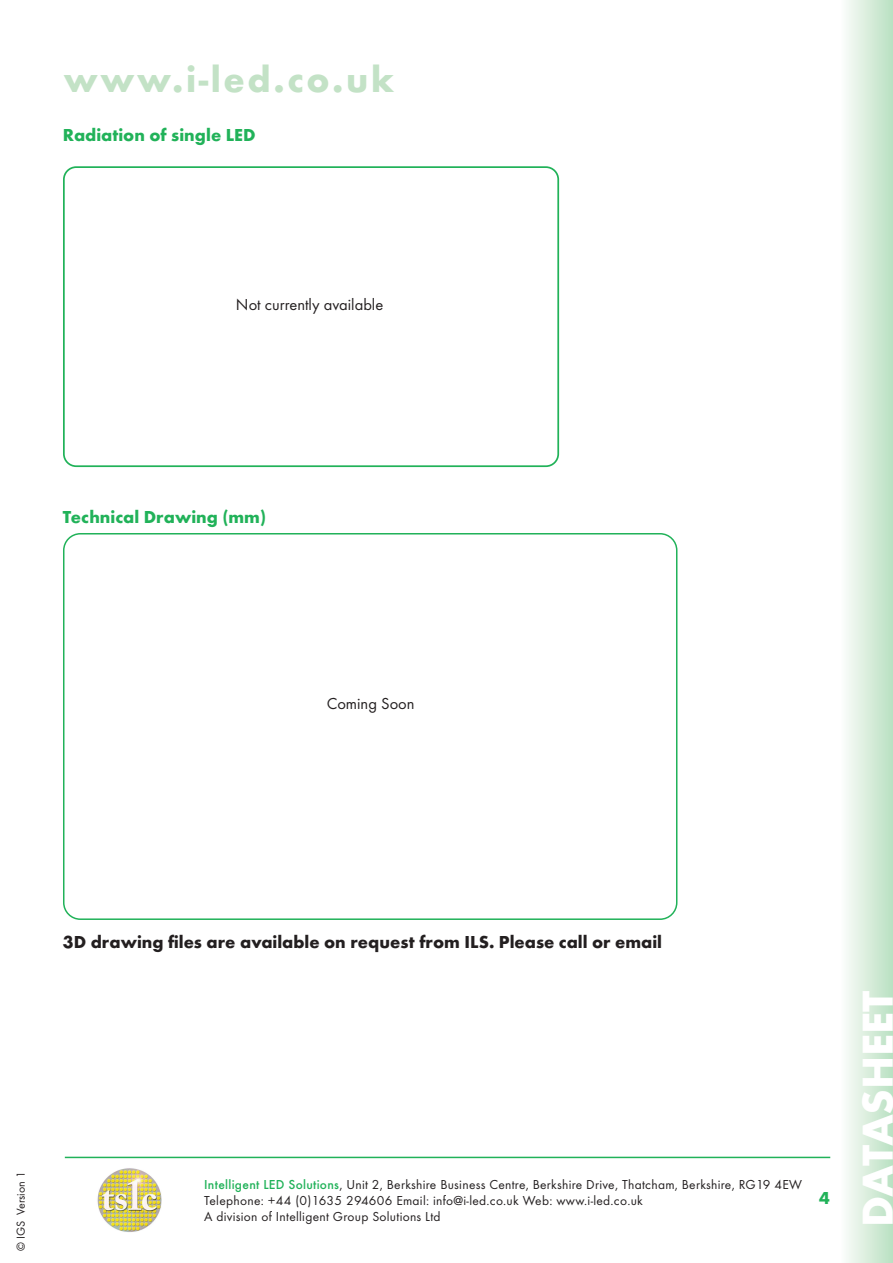
<style>
.page{position:relative;width:893px;height:1263px;background:#fff}
.page>*{position:absolute;margin:0;border:0;box-sizing:border-box;transform-origin:0 0}
.t1{font:700 45px "Futura T";color:#fff}
.t2{font:700 37.5px "Futura T";letter-spacing:.07em;color:#c3e2c6}
.Bodytext{font:700 18px "Futura T";color:#231f20}
.Bodytext-2{font:700 18px "Futura T";color:#21b259}
.footnotes{font:700 18px "Futura T";color:#21b259}
.Bodytext-3{font:16.5px "Futura T";color:#231f20}
.t3{font:13.5px/16.2px "Futura T";letter-spacing:.02em;color:#231f20}
.t4{font:12px "Futura T";color:#231f20}
.s1{font-weight:500;color:#21b259}
</style>
<div class="page">
<hr style="left:65px;top:1157px;width:765px;height:1px;background:#21b259">
<img style="left:97px;top:1168px;width:65px;height:64px">
<div style="left:63px;top:166px;width:496px;height:301px;border:2px solid #21b259;border-radius:12px"></div>
<div style="left:63px;top:533px;width:614px;height:387px;border:2px solid #21b259;border-radius:17px"></div>
<div style="left:840px;top:0;width:53px;height:1263px;background:linear-gradient(to right,#fdfdfc,#b9e0c1)"></div>
<h2 class="t2" style="left:64px;top:57px;width:332px">www.i-led.co.uk</h2>
<p class="footnotes" style="left:63px;top:124px;width:194px">Radiation of single LED</p>
<p class="Bodytext-3" style="left:236px;top:295px;width:149px">Not currently available</p>
<p class="Bodytext-2" style="left:63px;top:506px;width:205px">Technical Drawing (mm)</p>
<p class="Bodytext-3" style="left:327px;top:693px;width:89px">Coming Soon</p>
<p class="t4" style="left:14px;top:1251px;width:81px;rotate:-90deg">© IGS Version 1</p>
<p class="Bodytext" style="left:63px;top:931px;width:601px">3D drawing files are available on request from ILS. Please call or email</p>
<p class="t3" style="left:204px;top:1176px;width:599px"><span class="s1">Intelligent LED Solutions</span>, Unit 2, Berkshire Business Centre, Berkshire Drive, Thatcham, Berkshire, RG19 4EW<br>Telephone: +44 (0)1635 294606 Email: info@i-led.co.uk Web: www.i-led.co.uk<br>A division of Intelligent Group Solutions Ltd</p>
<h3 class="Bodytext-2" style="left:819px;top:1187px;width:12px">4</h3>
<h1 class="t1" style="left:851px;top:1227px;width:238px;rotate:-90deg">DATASHEET</h1>
</div>
